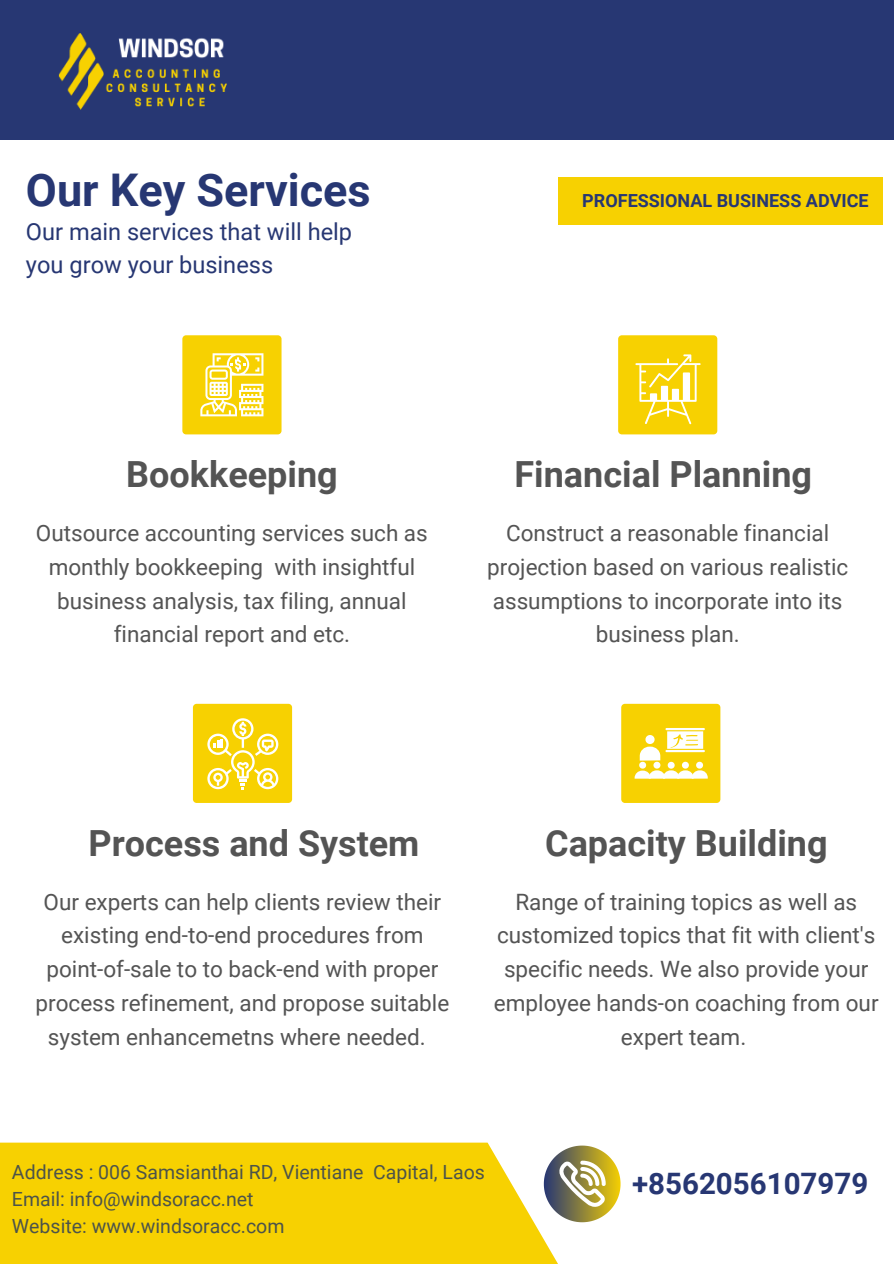
<style>
.page{position:relative;width:894px;height:1264px;background:#fff}
.page>*{position:absolute;margin:0;border:0;box-sizing:border-box;transform-origin:0 0}
.t1{font:700 45px "Roboto";color:#273773}
.t2{font:700 36px "Roboto";color:#545454}
.t3{font:700 29.55px "Roboto";color:#273773}
.t4{font:23.55px/32.7px "Roboto";color:#273773}
.t5{font:22.5px/33.8px "Roboto";color:#545454;text-align:center}
.t6{font:19.5px "Roboto";color:#4c534a}
.t7{font:700 18px "Roboto";color:#273773}
</style>
<div class="page">
<div style="left:182px;top:335px;width:99px;height:99px;background:#f7d101;border-radius:4px"></div>
<svg style="left:200px;top:353px;width:63px;height:63px"></svg>
<div style="left:0;top:0;width:893px;height:139px;background:#273773"></div>
<img style="left:58px;top:33px;width:169px;height:77px">
<div style="left:618px;top:335px;width:99px;height:99px;background:#f7d101;border-radius:4px"></div>
<div style="left:193px;top:703px;width:99px;height:100px;background:#f7d101;border-radius:4px"></div>
<div style="left:621px;top:703px;width:99px;height:100px;background:#f7d101;border-radius:4px"></div>
<svg style="left:0;top:1142px;width:621px;height:121px;background:#f7d518"></svg>
<div style="left:558px;top:178px;width:324px;height:46px;background:#f7d101"></div>
<svg style="left:543px;top:1145px;width:77px;height:77px"></svg>
<svg style="left:635px;top:354px;width:65px;height:70px"></svg>
<hr style="left:665px;top:728px;width:39px;height:2px;background:#fefffe">
<svg style="left:634px;top:731px;width:73px;height:47px"></svg>
<svg style="left:207px;top:718px;width:71px;height:71px"></svg>
<p class="t1" style="left:26px;top:164px;width:346px">Our Key Services</p>
<p class="t4" style="left:26px;top:216px;width:327px">Our main services that will help you grow your business</p>
<p class="t7" style="left:582px;top:190px;width:288px">PROFESSIONAL BUSINESS ADVICE</p>
<p class="t2" style="left:126px;top:454px;width:213px">Bookkeeping</p>
<p class="t5" style="left:36px;top:516px;width:393px">Outsource accounting services such as monthly bookkeeping with insightful business analysis, tax filing, annual financial report and etc.</p>
<p class="t2" style="left:514px;top:454px;width:299px">Financial Planning</p>
<p class="t5" style="left:487px;top:516px;width:362px">Construct a reasonable financial projection based on various realistic assumptions to incorporate into its business plan.</p>
<p class="t2" style="left:88px;top:822px;width:332px">Process and System</p>
<p class="t5" style="left:35px;top:885px;width:415px">Our experts can help clients review their existing end-to-end procedures from point-of-sale to to back-end with proper process refinement, and propose suitable system enhancemetns where needed.</p>
<p class="t2" style="left:545px;top:822px;width:284px">Capacity Building</p>
<p class="t5" style="left:494px;top:885px;width:386px">Range of training topics as well as customized topics that fit with client's specific needs. We also provide your employee hands-on coaching from our expert team.</p>
<p class="t6" style="left:12px;top:1160px;width:474px">Address : 006 Samsianthai RD, Vientiane Capital, Laos</p>
<p class="t6" style="left:12px;top:1187px;width:243px">Email: info@windsoracc.net</p>
<p class="t6" style="left:12px;top:1214px;width:274px">Website: www.windsoracc.com</p>
<p class="t3" style="left:632px;top:1166px;width:238px">+8562056107979</p>
</div>
